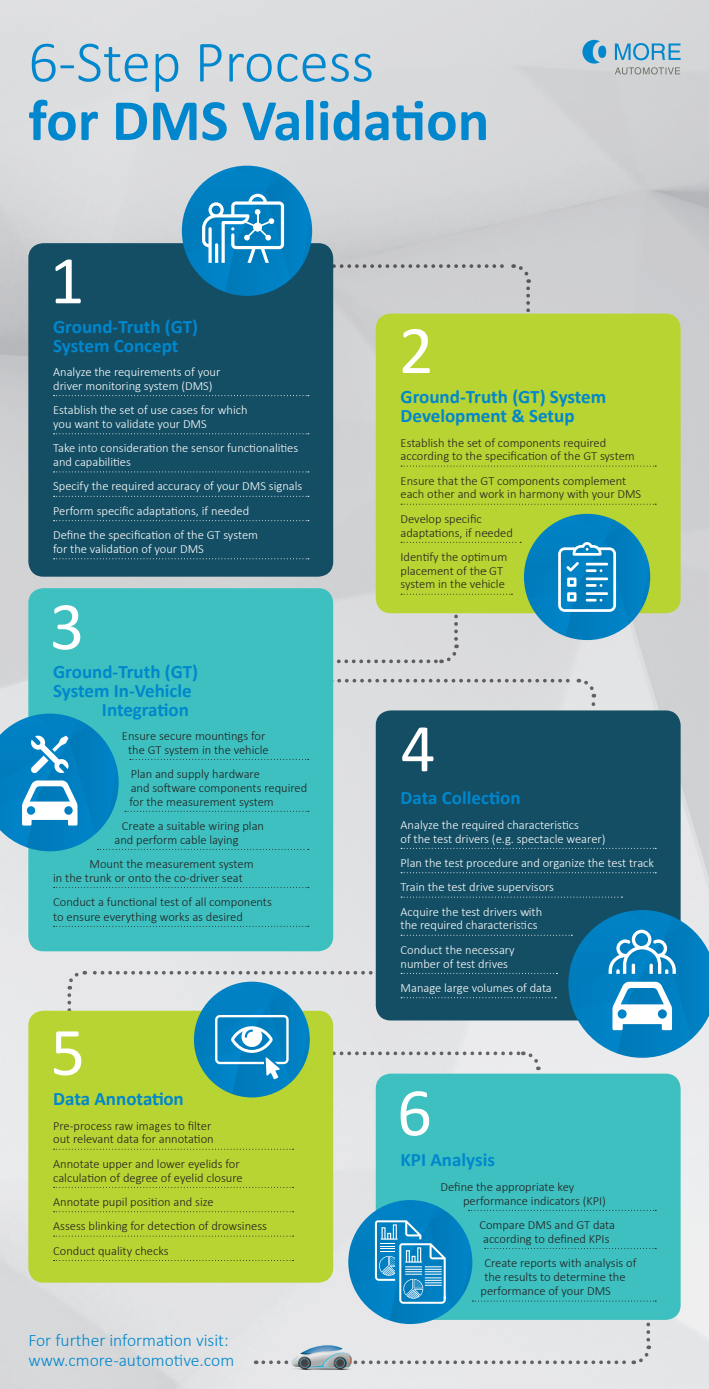
<style>
.page{position:relative;width:709px;height:1389px;background:#fff}
.page>*{position:absolute;margin:0;border:0;box-sizing:border-box;transform-origin:0 0}
.t1{font:68.75px "Calibri";color:#fff}
.t2{font:700 58.88px "Calibri";color:#0087cd}
.t3{font:300 58.88px "Calibri";color:#0087cd}
.t4{font:700 19px/18.8px "Calibri";color:#0087cd}
.t5{font:300 17.5px/19.5px "Calibri";color:#0087cd}
.t6{font:300 12.5px/13.8px "Calibri";color:#231f20}
.t7{font:300 12.5px/24.4px "Calibri";color:#fff}
</style>
<div class="page">
<img style="left:0;top:0;width:709px;height:1389px">
<svg style="left:333px;top:678px;width:263px;height:20px"></svg>
<svg style="left:591px;top:704px;width:4px;height:6px"></svg>
<div style="left:28px;top:243px;width:305px;height:334px;background:#144e64;border-radius:15px"></div>
<div style="left:28px;top:588px;width:305px;height:363px;background:#3dc0bf;border-radius:15px"></div>
<div style="left:28px;top:1011px;width:305px;height:272px;background:#b8d432;border-radius:15px"></div>
<div style="left:376px;top:1074px;width:304px;height:246px;background:#3dc0bf;border-radius:15px"></div>
<div style="left:376px;top:314px;width:304px;height:299px;background:#b8d432;border-radius:15px"></div>
<div style="left:376px;top:710px;width:304px;height:310px;background:#144e64;border-radius:15px"></div>
<svg style="left:54px;top:395px;width:255px;height:1px"></svg>
<svg style="left:54px;top:433px;width:255px;height:1px"></svg>
<svg style="left:54px;top:471px;width:255px;height:1px"></svg>
<svg style="left:54px;top:496px;width:255px;height:1px"></svg>
<svg style="left:54px;top:887px;width:255px;height:1px"></svg>
<svg style="left:54px;top:1149px;width:239px;height:1px"></svg>
<svg style="left:54px;top:1187px;width:239px;height:1px"></svg>
<svg style="left:401px;top:466px;width:255px;height:1px"></svg>
<svg style="left:401px;top:504px;width:255px;height:1px"></svg>
<svg style="left:401px;top:848px;width:255px;height:1px"></svg>
<svg style="left:401px;top:872px;width:255px;height:1px"></svg>
<svg style="left:401px;top:897px;width:221px;height:1px"></svg>
<svg style="left:582px;top:40px;width:24px;height:24px"></svg>
<svg style="left:615px;top:43px;width:65px;height:17px"></svg>
<svg style="left:615px;top:67px;width:65px;height:8px"></svg>
<svg style="left:182px;top:166px;width:349px;height:153px"></svg>
<svg style="left:0;top:714px;width:309px;height:137px"></svg>
<svg style="left:54px;top:910px;width:655px;height:219px"></svg>
<svg style="left:54px;top:1200px;width:602px;height:170px"></svg>
<svg style="left:54px;top:514px;width:597px;height:150px"></svg>
<h2 class="t3" style="left:28px;top:25px;width:347px">6-Step Process</h2>
<h2 class="t2" style="left:28px;top:83px;width:462px">for DMS Validation</h2>
<h1 class="t1" style="left:50px;top:237px;width:36px">1</h1>
<h3 class="t4" style="left:53px;top:317px;width:147px">Ground-Truth (GT)<br>System Concept</h3>
<p class="t7" style="left:53px;top:364px;width:169px;line-height:13.8px">Analyze the requirements of your driver monitoring system (DMS)</p>
<p class="t7" style="left:53px;top:403px;width:196px;line-height:13.8px">Establish the set of use cases for which you want to validate your DMS</p>
<p class="t7" style="left:53px;top:441px;width:247px;line-height:13.8px">Take into consideration the sensor functionalities and capabilities</p>
<p class="t7" style="left:53px;top:474px;width:251px">Specify the required accuracy of your DMS signals<br>Perform specific adaptations, if needed<br>Define the specification of the GT system</p>
<p class="t7" style="left:53px;top:536px;width:152px">for the validation of your DMS</p>
<h1 class="t1" style="left:50px;top:583px;width:36px">3</h1>
<h3 class="t4" style="left:53px;top:662px;width:147px">Ground-Truth (GT)</h3>
<h3 class="t4" style="left:53px;top:681px;width:140px">System In-Vehicle</h3>
<h3 class="t4" style="left:102px;top:700px;width:89px">Integration</h3>
<p class="t6" style="left:122px;top:728px;width:148px;text-align:center">Ensure secure mountings for the GT system in the vehicle</p>
<p class="t6" style="left:129px;top:766px;width:179px">Plan and supply hardware<br>and software components required for the measurement system</p>
<p class="t6" style="left:114px;top:818px;width:151px;text-indent:8px">Create a suitable wiring plan and perform cable laying</p>
<p class="t6" style="left:53px;top:856px;width:202px;text-indent:36px">Mount the measurement system in the trunk or onto the co-driver seat</p>
<p class="t6" style="left:53px;top:894px;width:220px;line-height:14.4px">Conduct a functional test of all components to ensure everything works as desired</p>
<h1 class="t1" style="left:51px;top:1009px;width:36px">5</h1>
<h3 class="t4" style="left:53px;top:1090px;width:132px">Data Annotation</h3>
<p class="t6" style="left:53px;top:1118px;width:162px">Pre-process raw images to filter out relevant data for annotation</p>
<p class="t6" style="left:53px;top:1156px;width:191px">Annotate upper and lower eyelids for calculation of degree of eyelid closure</p>
<p class="t6" style="left:53px;top:1189px;width:215px;line-height:24.4px">Annotate pupil position and size<br>Assess blinking for detection of drowsiness<br>Conduct quality checks</p>
<h3 class="t5" style="left:28px;top:1330px;width:207px">For further information visit: www.cmore-automotive.com</h3>
<h1 class="t1" style="left:399px;top:307px;width:36px">2</h1>
<h3 class="t4" style="left:400px;top:388px;width:207px">Ground-Truth (GT) System<br>Development &amp; Setup</h3>
<p class="t6" style="left:400px;top:435px;width:236px">Establish the set of components required according to the specification of the GT system</p>
<p class="t6" style="left:400px;top:473px;width:242px">Ensure that the GT components complement each other and work in harmony with your DMS</p>
<p class="t6" style="left:400px;top:511px;width:114px">Develop specific adaptations, if needed</p>
<p class="t6" style="left:400px;top:549px;width:108px">Identify the optimum placement of the GT system in the vehicle</p>
<h1 class="t1" style="left:400px;top:705px;width:36px">4</h1>
<h3 class="t4" style="left:400px;top:789px;width:121px">Data Collection</h3>
<p class="t7" style="left:400px;top:817px;width:206px;line-height:13.8px">Analyze the required characteristics<br>of the test drivers (e.g. spectacle wearer)</p>
<p class="t7" style="left:400px;top:850px;width:255px">Plan the test procedure and organize the test track<br>Train the test drive supervisors<br>Acquire the test drivers with</p>
<p class="t7" style="left:400px;top:912px;width:139px">the required characteristics<br>Conduct the necessary</p>
<p class="t7" style="left:400px;top:951px;width:153px">number of test drives<br>Manage large volumes of data</p>
<h1 class="t1" style="left:397px;top:1069px;width:36px">6</h1>
<h3 class="t4" style="left:400px;top:1151px;width:96px">KPI Analysis</h3>
<p class="t6" style="left:463px;top:1179px;width:144px;text-indent:-22px">Define the appropriate key performance indicators (KPI)</p>
<p class="t6" style="left:479px;top:1217px;width:137px;text-align:center">Compare DMS and GT data according to defined KPIs</p>
<p class="t6" style="left:484px;top:1255px;width:153px">Create reports with analysis of</p>
<p class="t6" style="left:484px;top:1269px;width:143px">the results to determine the</p>
<p class="t6" style="left:480px;top:1284px;width:132px">performance of your DMS</p>
</div>
